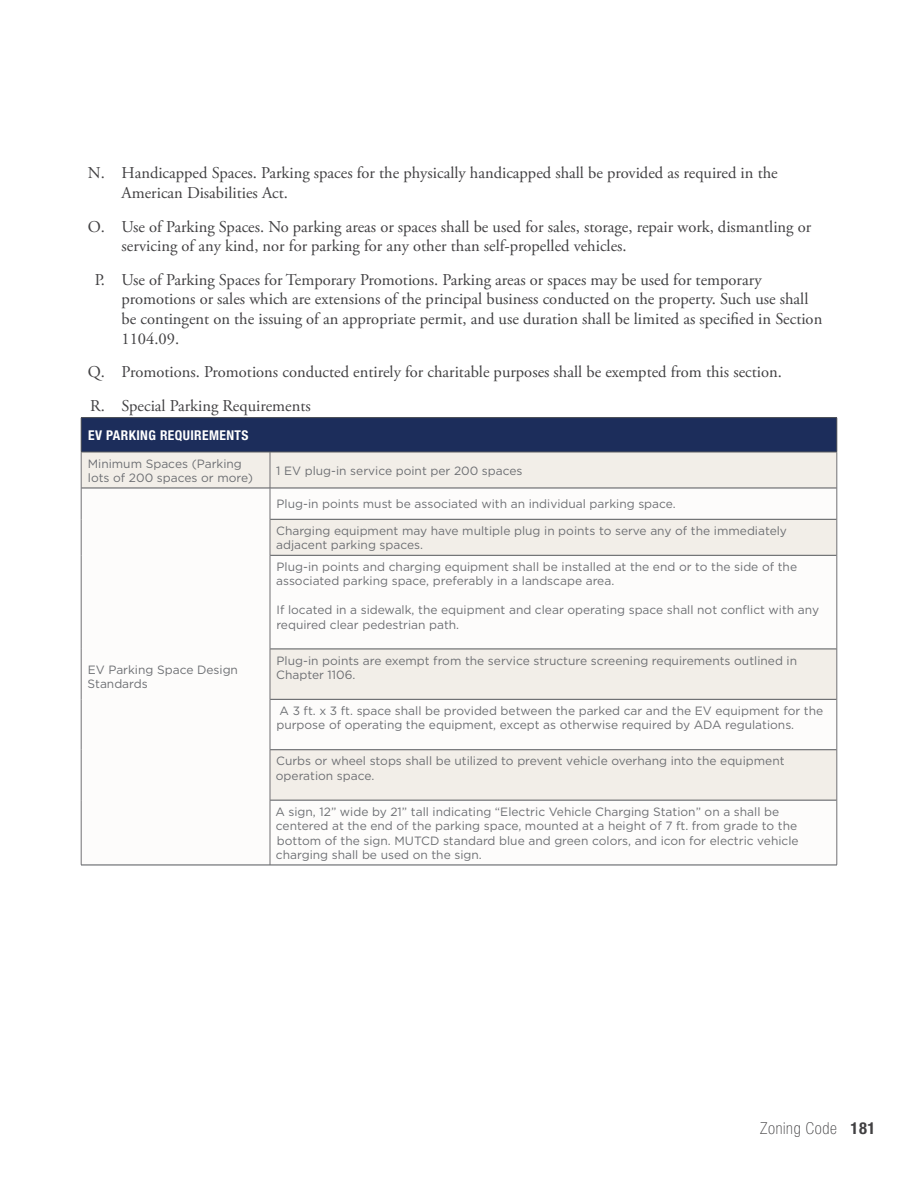
<style>
.page{position:relative;width:918px;height:1188px;background:#fff}
.page>*{position:absolute;margin:0;border:0;box-sizing:border-box;transform-origin:0 0}
.t1{font:16.5px/19.8px "Adobe Garamond Pro";color:#414042}
.t2{font:100 condensed 16.5px "Helvetica Neue LT Std";letter-spacing:.04em;color:#414042}
.t3{font:700 condensed 13.5px "Helvetica Neue LT Std";letter-spacing:.03em;color:#fff}
.t4{font:12px/14.4px "Gotham";color:#6d6f73}
.s1{font-weight:700}
</style>
<div class="page">
<div style="left:81px;top:418px;width:756px;height:34px;background:#1c2d5b"></div>
<div style="left:82px;top:453px;width:755px;height:35px;background:#f2eee8"></div>
<svg style="left:82px;top:489px;width:755px;height:376px"></svg>
<hr style="left:270px;top:452px;width:1px;height:36px;background:#717073">
<hr style="left:270px;top:699px;width:1px;height:51px;background:#717073">
<hr style="left:270px;top:800px;width:1px;height:65px;background:#717073">
<hr style="left:270px;top:699px;width:567px;height:1px;background:#54565a">
<hr style="left:270px;top:749px;width:567px;height:1px;background:#54565a">
<hr style="left:270px;top:800px;width:567px;height:1px;background:#54565a">
<hr style="left:837px;top:418px;width:1px;height:34px;background:#54565a">
<hr style="left:81px;top:418px;width:1px;height:34px;background:#54565a">
<hr style="left:81px;top:417px;width:189px;height:1px;background:#54565a">
<hr style="left:270px;top:417px;width:567px;height:1px;background:#54565a">
<hr style="left:81px;top:452px;width:189px;height:1px;background:#54565a">
<hr style="left:270px;top:452px;width:567px;height:1px;background:#54565a">
<hr style="left:81px;top:488px;width:189px;height:1px;background:#54565a">
<hr style="left:270px;top:488px;width:567px;height:1px;background:#54565a">
<hr style="left:270px;top:519px;width:567px;height:1px;background:#54565a">
<hr style="left:270px;top:488px;width:1px;height:31px;background:#717073">
<hr style="left:270px;top:519px;width:1px;height:36px;background:#717073">
<hr style="left:270px;top:555px;width:567px;height:1px;background:#54565a">
<hr style="left:270px;top:649px;width:567px;height:1px;background:#54565a">
<hr style="left:270px;top:555px;width:1px;height:94px;background:#717073">
<hr style="left:270px;top:649px;width:1px;height:50px;background:#717073">
<hr style="left:270px;top:750px;width:1px;height:50px;background:#717073">
<hr style="left:81px;top:452px;width:1px;height:36px;background:#717073">
<hr style="left:837px;top:452px;width:1px;height:36px;background:#717073">
<hr style="left:81px;top:488px;width:1px;height:31px;background:#717073">
<hr style="left:837px;top:488px;width:1px;height:31px;background:#717073">
<hr style="left:81px;top:519px;width:1px;height:36px;background:#717073">
<hr style="left:837px;top:519px;width:1px;height:36px;background:#717073">
<hr style="left:81px;top:555px;width:1px;height:94px;background:#717073">
<hr style="left:837px;top:555px;width:1px;height:94px;background:#717073">
<hr style="left:81px;top:649px;width:1px;height:50px;background:#717073">
<hr style="left:837px;top:649px;width:1px;height:50px;background:#717073">
<hr style="left:81px;top:699px;width:1px;height:51px;background:#717073">
<hr style="left:837px;top:699px;width:1px;height:51px;background:#717073">
<hr style="left:81px;top:750px;width:1px;height:50px;background:#717073">
<hr style="left:837px;top:750px;width:1px;height:50px;background:#717073">
<hr style="left:81px;top:800px;width:1px;height:65px;background:#717073">
<hr style="left:837px;top:800px;width:1px;height:65px;background:#717073">
<hr style="left:81px;top:865px;width:189px;height:1px;background:#54565a">
<hr style="left:270px;top:865px;width:567px;height:1px;background:#54565a">
<h1 class="t1" style="left:121px;top:164px;width:658px;text-indent:-34px">N. Handicapped Spaces. Parking spaces for the physically handicapped shall be provided as required in the<br>American Disabilities Act.</h1>
<h1 class="t1" style="left:121px;top:217px;width:691px;text-indent:-34px">O. Use of Parking Spaces. No parking areas or spaces shall be used for sales, storage, repair work, dismantling or servicing of any kind, nor for parking for any other than self-propelled vehicles.</h1>
<p class="t1" style="left:121px;top:270px;width:702px;text-indent:-27px">P. Use of Parking Spaces for Temporary Promotions. Parking areas or spaces may be used for temporary promotions or sales which are extensions of the principal business conducted on the property. Such use shall be contingent on the issuing of an appropriate permit, and use duration shall be limited as specified in Section 1104.09.</p>
<h1 class="t1" style="left:88px;top:356px;width:696px;line-height:33.3px">Q. Promotions. Promotions conducted entirely for charitable purposes shall be exempted from this section.<br>R. Special Parking Requirements</h1>
<p class="t3" style="left:88px;top:427px;width:162px">EV PARKING REQUIREMENTS</p>
<p class="t4" style="left:88px;top:456px;width:167px">Minimum Spaces (Parking lots of 200 spaces or more)</p>
<p class="t4" style="left:276px;top:463px;width:248px">1 EV plug-in service point per 200 spaces</p>
<p class="t4" style="left:88px;top:662px;width:152px">EV Parking Space Design<br>Standards</p>
<p class="t4" style="left:277px;top:497px;width:401px">Plug-in points must be associated with an individual parking space.</p>
<p class="t4" style="left:276px;top:523px;width:512px">Charging equipment may have multiple plug in points to serve any of the immediately adjacent parking spaces.</p>
<p class="t4" style="left:276px;top:559px;width:522px">Plug-in points and charging equipment shall be installed at the end or to the side of the associated parking space, preferably in a landscape area.</p>
<p class="t4" style="left:276px;top:602px;width:544px">If located in a sidewalk, the equipment and clear operating space shall not conflict with any required clear pedestrian path.</p>
<p class="t4" style="left:276px;top:653px;width:522px">Plug-in points are exempt from the service structure screening requirements outlined in<br>Chapter 1106.</p>
<p class="t4" style="left:276px;top:703px;width:548px">A 3 ft. x 3 ft. space shall be provided between the parked car and the EV equipment for the purpose of operating the equipment, except as otherwise required by ADA regulations.</p>
<p class="t4" style="left:276px;top:754px;width:510px">Curbs or wheel stops shall be utilized to prevent vehicle overhang into the equipment operation space.</p>
<p class="t4" style="left:275px;top:804px;width:525px">A sign, 12” wide by 21” tall indicating “Electric Vehicle Charging Station” on a shall be centered at the end of the parking space, mounted at a height of 7 ft. from grade to the bottom of the sign. MUTCD standard blue and green colors, and icon for electric vehicle charging shall be used on the sign.</p>
<h1 class="t2" style="left:760px;top:1119px;width:117px">Zoning Code <span class="s1">181</span></h1>
</div>
